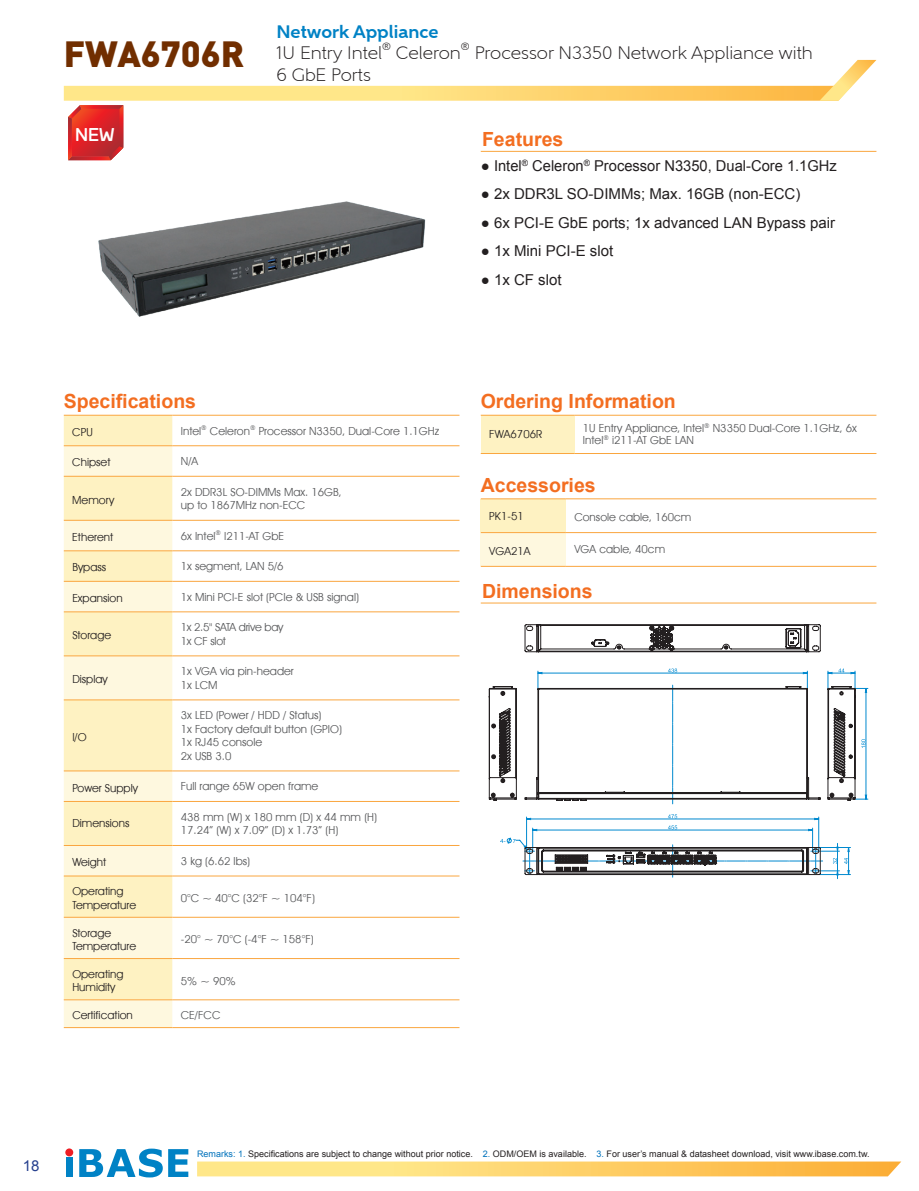
<style>
.page{position:relative;width:919px;height:1191px;background:#fff}
.page>*{position:absolute;margin:0;border:0;box-sizing:border-box;transform-origin:0 0}
.t1{font:900 36px "DIN Pro";color:#712e00}
.t2{font:700 24.45px "Labrador B";color:#fff}
.t3{font:700 19.5px "Arial";color:#f36e21}
.t4{font:300 18px "Gentleman 400";color:#231f20}
.t5{font:700 18px "Gentleman 800";color:#0082c5}
.t6{font:15px "Arial";color:#231f20}
.t7{font:15px "Arial";color:#253f8e}
.t8{font:13.5px/13.5px "Avant Garde T.";color:#57585a}
.t9{font:13.5px/13.5px "Avant Garde T.";color:#231f20}
.t10{font:13.5px/13.5px "Avant Garde T.";letter-spacing:-.02em;color:#57585a}
.t11{font:300 10.5px "Gentleman 400";color:#231f20}
.t12{font:9px "Arial";color:#231f20}
.s1{color:#0072bc}
</style>
<div class="page">
<svg style="left:197px;top:1161px;width:704px;height:15px;background:#fdd371"></svg>
<div style="left:64px;top:1147px;width:11px;height:10px;border:3px solid #fff;border-radius:50%"></div>
<div style="left:66px;top:1157px;width:7px;height:20px;background:#0082c5"></div>
<svg style="left:79px;top:1148px;width:110px;height:30px"></svg>
<div style="left:65px;top:1148px;width:8px;height:8px;background:#ee1d23;border-radius:50%"></div>
<div style="left:64px;top:416px;width:108px;height:29px;background:#fef2c2"></div>
<svg style="left:64px;top:446px;width:108px;height:581px;background:#fdf4ce"></svg>
<hr style="left:64px;top:445px;width:108px;height:1px;background:#faa63f">
<hr style="left:172px;top:445px;width:287px;height:1px;background:#faa63f">
<hr style="left:64px;top:476px;width:108px;height:1px;background:#faa63f">
<hr style="left:172px;top:476px;width:287px;height:1px;background:#faa63f">
<hr style="left:64px;top:520px;width:108px;height:1px;background:#faa63f">
<hr style="left:172px;top:520px;width:287px;height:1px;background:#faa63f">
<hr style="left:64px;top:550px;width:108px;height:1px;background:#faa63f">
<hr style="left:172px;top:550px;width:287px;height:1px;background:#faa63f">
<hr style="left:64px;top:581px;width:108px;height:1px;background:#faa63f">
<hr style="left:172px;top:581px;width:287px;height:1px;background:#faa63f">
<hr style="left:64px;top:611px;width:108px;height:1px;background:#faa63f">
<hr style="left:172px;top:611px;width:287px;height:1px;background:#faa63f">
<hr style="left:64px;top:655px;width:108px;height:1px;background:#faa63f">
<hr style="left:172px;top:655px;width:287px;height:1px;background:#faa63f">
<hr style="left:64px;top:699px;width:108px;height:1px;background:#faa63f">
<hr style="left:172px;top:699px;width:287px;height:1px;background:#faa63f">
<hr style="left:64px;top:770px;width:108px;height:1px;background:#faa63f">
<hr style="left:172px;top:770px;width:287px;height:1px;background:#faa63f">
<hr style="left:64px;top:801px;width:108px;height:1px;background:#faa63f">
<hr style="left:172px;top:801px;width:287px;height:1px;background:#faa63f">
<hr style="left:64px;top:845px;width:108px;height:1px;background:#faa63f">
<hr style="left:172px;top:845px;width:287px;height:1px;background:#faa63f">
<hr style="left:64px;top:875px;width:108px;height:1px;background:#faa63f">
<hr style="left:172px;top:875px;width:287px;height:1px;background:#faa63f">
<hr style="left:64px;top:917px;width:108px;height:1px;background:#faa63f">
<hr style="left:172px;top:917px;width:287px;height:1px;background:#faa63f">
<hr style="left:64px;top:958px;width:108px;height:1px;background:#faa63f">
<hr style="left:172px;top:958px;width:287px;height:1px;background:#faa63f">
<hr style="left:64px;top:999px;width:108px;height:1px;background:#faa63f">
<hr style="left:172px;top:999px;width:287px;height:1px;background:#faa63f">
<hr style="left:64px;top:415px;width:108px;height:1px;background:#faa63f">
<hr style="left:172px;top:415px;width:287px;height:1px;background:#faa63f">
<hr style="left:64px;top:1027px;width:108px;height:1px;background:#faa63f">
<hr style="left:172px;top:1027px;width:287px;height:1px;background:#faa63f">
<div style="left:480px;top:415px;width:94px;height:38px;background:#fef2c2"></div>
<hr style="left:480px;top:453px;width:94px;height:1px;background:#faa63f">
<hr style="left:574px;top:453px;width:302px;height:1px;background:#faa63f">
<hr style="left:480px;top:415px;width:94px;height:1px;background:#faa63f">
<hr style="left:574px;top:415px;width:302px;height:1px;background:#faa63f">
<div style="left:480px;top:499px;width:86px;height:33px;background:#fef2c2"></div>
<div style="left:480px;top:532px;width:86px;height:34px;background:#fef8df"></div>
<hr style="left:480px;top:498px;width:86px;height:1px;background:#faa63f">
<hr style="left:566px;top:498px;width:310px;height:1px;background:#faa63f">
<hr style="left:480px;top:532px;width:86px;height:1px;background:#faa63f">
<hr style="left:566px;top:532px;width:310px;height:1px;background:#faa63f">
<hr style="left:480px;top:566px;width:86px;height:1px;background:#faa63f">
<hr style="left:566px;top:566px;width:310px;height:1px;background:#faa63f">
<hr style="left:480px;top:603px;width:396px;height:1px;background:#faa63f">
<img style="left:98px;top:201px;width:328px;height:116px">
<svg style="left:64px;top:60px;width:812px;height:100px"></svg>
<svg style="left:500px;top:837px;width:15px;height:7px"></svg>
<svg style="left:524px;top:624px;width:296px;height:28px"></svg>
<svg style="left:523px;top:668px;width:344px;height:210px"></svg>
<svg style="left:489px;top:686px;width:27px;height:115px"></svg>
<h1 class="t1" style="left:64px;top:30px;width:182px">FWA6706R</h1>
<h2 class="t2" style="left:75px;top:122px;width:40px">NEW</h2>
<h3 class="t5" style="left:276px;top:21px;width:163px">Network Appliance</h3>
<h3 class="t4" style="left:276px;top:42px;width:107px">1U Entry Intel</h3>
<p class="t11" style="left:382px;top:40px;width:10px">®</p>
<h3 class="t4" style="left:396px;top:42px;width:66px">Celeron</h3>
<p class="t11" style="left:461px;top:40px;width:10px">®</p>
<h3 class="t4" style="left:474px;top:42px;width:340px">Processor N3350 Network Appliance with</h3>
<h3 class="t4" style="left:276px;top:64px;width:96px">6 GbE Ports</h3>
<h3 class="t3" style="left:482px;top:127px;width:83px">Features</h3>
<p class="t6" style="left:480px;top:156px;width:357px">● Intel<sup>®</sup> Celeron<sup>®</sup> Processor N3350, Dual-Core 1.1GHz</p>
<p class="t6" style="left:480px;top:184px;width:321px">● 2x DDR3L SO-DIMMs; Max. 16GB (non-ECC)</p>
<p class="t6" style="left:480px;top:213px;width:356px">● 6x PCI-E GbE ports; 1x advanced LAN Bypass pair</p>
<p class="t6" style="left:480px;top:241px;width:134px">● 1x Mini PCI-E slot</p>
<p class="t6" style="left:480px;top:270px;width:82px">● 1x CF slot</p>
<h3 class="t3" style="left:64px;top:388px;width:134px">Specifications</h3>
<p class="t9" style="left:72px;top:425px;width:22px">CPU</p>
<p class="t8" style="left:181px;top:423px;width:260px">Intel<sup>®</sup> Celeron<sup>®</sup> Processor N3350, Dual-Core 1.1GHz</p>
<p class="t9" style="left:72px;top:455px;width:40px">Chipset</p>
<p class="t8" style="left:181px;top:454px;width:19px">N/A</p>
<p class="t9" style="left:72px;top:493px;width:44px">Memory</p>
<p class="t8" style="left:181px;top:485px;width:162px">2x DDR3L SO-DIMMs Max. 16GB, up to 1867MHz non-ECC</p>
<p class="t9" style="left:72px;top:530px;width:42px">Etherent</p>
<p class="t8" style="left:181px;top:529px;width:105px">6x Intel<sup>®</sup> I211-AT GbE</p>
<p class="t9" style="left:72px;top:560px;width:35px">Bypass</p>
<p class="t8" style="left:181px;top:559px;width:104px">1x segment, LAN 5/6</p>
<p class="t9" style="left:72px;top:591px;width:52px">Expansion</p>
<p class="t8" style="left:181px;top:590px;width:180px">1x Mini PCI-E slot (PCIe &amp; USB signal)</p>
<p class="t9" style="left:72px;top:628px;width:40px">Storage</p>
<p class="t10" style="left:181px;top:620px;width:104px">1x 2.5" SATA drive bay<br>1x CF slot</p>
<p class="t9" style="left:72px;top:672px;width:37px">Display</p>
<p class="t8" style="left:181px;top:664px;width:114px">1x VGA via pin-header<br>1x LCM</p>
<p class="t9" style="left:72px;top:730px;width:16px">I/O</p>
<p class="t8" style="left:181px;top:708px;width:163px">3x LED (Power / HDD / Status)<br>1x Factory default button (GPIO)<br>1x RJ45 console<br>2x USB 3.0</p>
<p class="t9" style="left:72px;top:780px;width:67px">Power Supply</p>
<p class="t8" style="left:181px;top:779px;width:139px">Full range 65W open frame</p>
<p class="t9" style="left:72px;top:816px;width:59px">Dimensions</p>
<p class="t8" style="left:181px;top:810px;width:198px">438 mm (W) x 180 mm (D) x 44 mm (H)<br>17.24” (W) x 7.09” (D) x 1.73” (H)</p>
<p class="t9" style="left:72px;top:855px;width:36px">Weight</p>
<p class="t8" style="left:181px;top:854px;width:71px">3 kg (6.62 lbs)</p>
<p class="t9" style="left:72px;top:884px;width:65px">Operating<br>Temperature</p>
<p class="t8" style="left:181px;top:891px;width:136px">0°C ~ 40°C (32°F ~ 104°F)</p>
<p class="t9" style="left:72px;top:925px;width:65px">Storage<br>Temperature</p>
<p class="t8" style="left:181px;top:932px;width:134px">-20° ~ 70°C (-4°F ~ 158°F)</p>
<p class="t9" style="left:72px;top:967px;width:53px">Operating<br>Humidity</p>
<p class="t8" style="left:181px;top:974px;width:56px">5% ~ 90%</p>
<p class="t9" style="left:72px;top:1008px;width:62px">Certification</p>
<p class="t8" style="left:181px;top:1008px;width:41px">CE/FCC</p>
<h3 class="t3" style="left:480px;top:388px;width:197px">Ordering Information</h3>
<p class="t9" style="left:489px;top:427px;width:55px">FWA6706R</p>
<p class="t8" style="left:583px;top:422px;width:275px;line-height:12px">1U Entry Appliance, Intel<sup>®</sup> N3350 Dual-Core 1.1GHz, 6x<br>Intel<sup>®</sup> i211-AT GbE LAN</p>
<h3 class="t3" style="left:480px;top:472px;width:116px">Accessories</h3>
<p class="t9" style="left:489px;top:509px;width:36px">PK1-51</p>
<p class="t8" style="left:574px;top:510px;width:119px">Console cable, 160cm</p>
<p class="t9" style="left:489px;top:544px;width:43px">VGA21A</p>
<p class="t8" style="left:574px;top:542px;width:92px">VGA cable, 40cm</p>
<h3 class="t3" style="left:482px;top:578px;width:112px">Dimensions</h3>
<p class="t7" style="left:23px;top:1156px;width:18px">18</p>
<p class="t12" style="left:197px;top:1147px;width:673px"><span class="s1">Remarks: 1.</span> Specifications are subject to change without prior notice. <span class="s1">2.</span> ODM/OEM is available. <span class="s1">3.</span> For user’s manual &amp; datasheet download, visit www.ibase.com.tw.</p>
</div>
